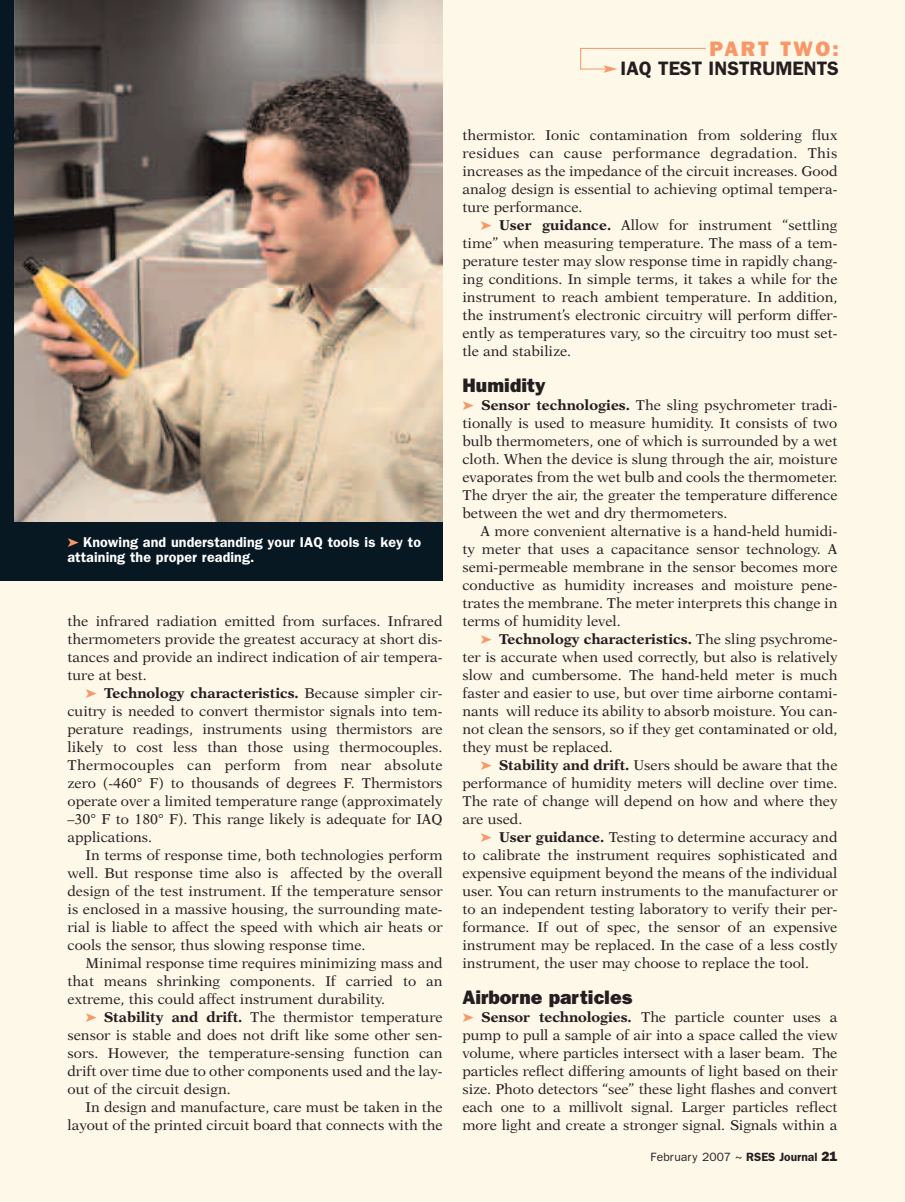
<style>
.page{position:relative;width:905px;height:1202px;background:#fff}
.page>*{position:absolute;margin:0;border:0;box-sizing:border-box;transform-origin:0 0}
.t1{font:800 21px "Franklin Gothic";letter-spacing:.12em;color:#f89868}
.t2{font:800 19.5px "Franklin Gothic";color:#231f20}
.t3{font:600 19.5px "Franklin Gothic";color:#231f20}
.t4{font:14.25px/18px "New Aster";color:#231f20;text-align:justify}
.t5{font:600 14.25px/15.5px "Franklin Gothic";letter-spacing:.005em;color:#fff}
.t6{font:12px "Franklin Gothic";color:#231f20}
.s1{color:#f89868}
.s2{font-weight:700}
.s3{font-weight:600}
.s4{font-weight:800;font-size:13.5px}
</style>
<div class="page">
<div style="left:0;top:0;width:904px;height:1202px;background:#fef8e9"></div>
<hr style="left:580px;top:48px;width:125px;height:1px;background:#f89868">
<svg style="left:580px;top:48px;width:37px;height:25px"></svg>
<img style="left:14px;top:0;width:428px;height:522px">
<div style="left:0;top:0;width:14px;height:580px;background:#071822"></div>
<div style="left:0;top:522px;width:442px;height:58px;background:#071822"></div>
<h1 class="t1" style="left:709px;top:36px;width:131px">PART TWO:</h1>
<h2 class="t3" style="left:620px;top:57px;width:220px">IAQ TEST INSTRUMENTS</h2>
<p class="t5" style="left:68px;top:534px;width:355px"><span class="s1">➤</span> Knowing and understanding your IAQ tools is key to attaining the proper reading.</p>
<p class="t4" style="left:68px;top:613px;width:376px">the infrared radiation emitted from surfaces. Infrared thermometers provide the greatest accuracy at short dis&shy;tances and provide an indirect indication of air tempera&shy;ture at best.</p>
<p class="t4" style="left:67px;top:685px;width:376px;text-indent:18px"><span class="s1">➤</span> <span class="s2">Technology characteristics.</span> Because simpler cir&shy;cuitry is needed to convert thermistor signals into tem&shy;perature readings, instruments using thermistors are likely to cost less than those using thermocouples.<br>Thermocouples can perform from near absolute zero (-460° F) to thousands of degrees F. Thermistors operate over a limited temperature range (approximately –30° F to 180° F). This range likely is adequate for IAQ applications.</p>
<p class="t4" style="left:67px;top:847px;width:376px;text-indent:18px">In terms of response time, both technologies perform well. But response time also is affected by the overall design of the test instrument. If the temperature sensor is enclosed in a massive housing, the surrounding mate&shy;rial is liable to affect the speed with which air heats or cools the sensor, thus slowing response time.</p>
<p class="t4" style="left:68px;top:955px;width:376px;text-indent:18px">Minimal response time requires minimizing mass and that means shrinking components. If carried to an extreme, this could affect instrument durability.</p>
<p class="t4" style="left:67px;top:1009px;width:376px;text-indent:18px"><span class="s1">➤</span> <span class="s2">Stability and drift.</span> The thermistor temperature sensor is stable and does not drift like some other sen&shy;sors. However, the temperature-sensing function can drift over time due to other components used and the lay&shy;out of the circuit design.</p>
<p class="t4" style="left:68px;top:1099px;width:376px;text-align:right">In design and manufacture, care must be taken in the layout of the printed circuit board that connects with the</p>
<p class="t4" style="left:462px;top:127px;width:376px">thermistor. Ionic contamination from soldering flux residues can cause performance degradation. This increases as the impedance of the circuit increases. Good analog design is essential to achieving optimal tempera&shy;ture performance.</p>
<p class="t4" style="left:462px;top:217px;width:376px;text-indent:18px"><span class="s1">➤</span> <span class="s2">User guidance.</span> Allow for instrument “settling time” when measuring temperature. The mass of a tem&shy;perature tester may slow response time in rapidly chang&shy;ing conditions. In simple terms, it takes a while for the instrument to reach ambient temperature. In addition, the instrument’s electronic circuitry will perform differ&shy;ently as temperatures vary, so the circuitry too must set&shy;tle and stabilize.</p>
<h2 class="t2" style="left:462px;top:373px;width:85px">Humidity</h2>
<p class="t4" style="left:462px;top:397px;width:376px"><span class="s1">➤</span> <span class="s2">Sensor technologies.</span> The sling psychrometer tradi&shy;tionally is used to measure humidity. It consists of two bulb thermometers, one of which is surrounded by a wet cloth. When the device is slung through the air, moisture evaporates from the wet bulb and cools the thermometer.<br>The dryer the air, the greater the temperature difference between the wet and dry thermometers.</p>
<p class="t4" style="left:462px;top:523px;width:376px;text-indent:18px">A more convenient alternative is a hand-held humidi&shy;ty meter that uses a capacitance sensor technology. A semi-permeable membrane in the sensor becomes more conductive as humidity increases and moisture pene&shy;trates the membrane. The meter interprets this change in terms of humidity level.</p>
<p class="t4" style="left:462px;top:631px;width:376px;text-indent:18px"><span class="s1">➤</span> <span class="s2">Technology characteristics.</span> The sling psychrome&shy;ter is accurate when used correctly, but also is relatively slow and cumbersome. The hand-held meter is much faster and easier to use, but over time airborne contami&shy;nants will reduce its ability to absorb moisture. You can&shy;not clean the sensors, so if they get contaminated or old, they must be replaced.</p>
<p class="t4" style="left:462px;top:757px;width:376px;text-indent:18px"><span class="s1">➤</span> <span class="s2">Stability and drift.</span> Users should be aware that the performance of humidity meters will decline over time.<br>The rate of change will depend on how and where they are used.</p>
<p class="t4" style="left:462px;top:829px;width:376px;text-indent:18px"><span class="s1">➤</span> <span class="s2">User guidance.</span> Testing to determine accuracy and to calibrate the instrument requires sophisticated and expensive equipment beyond the means of the individual user. You can return instruments to the manufacturer or to an independent testing laboratory to verify their per&shy;formance. If out of spec, the sensor of an expensive instrument may be replaced. In the case of a less costly instrument, the user may choose to replace the tool.</p>
<h2 class="t2" style="left:462px;top:985px;width:171px">Airborne particles</h2>
<p class="t4" style="left:462px;top:1009px;width:376px"><span class="s1">➤</span> <span class="s2">Sensor technologies.</span> The particle counter uses a pump to pull a sample of air into a space called the view volume, where particles intersect with a laser beam. The particles reflect differing amounts of light based on their size. Photo detectors “see” these light flashes and convert each one to a millivolt signal. Larger particles reflect more light and create a stronger signal. Signals within a</p>
<p class="t6" style="left:650px;top:1150px;width:188px">Februar y 2007 ~ <span class="s3">RSES Journal</span> <span class="s4">21</span></p>
</div>
